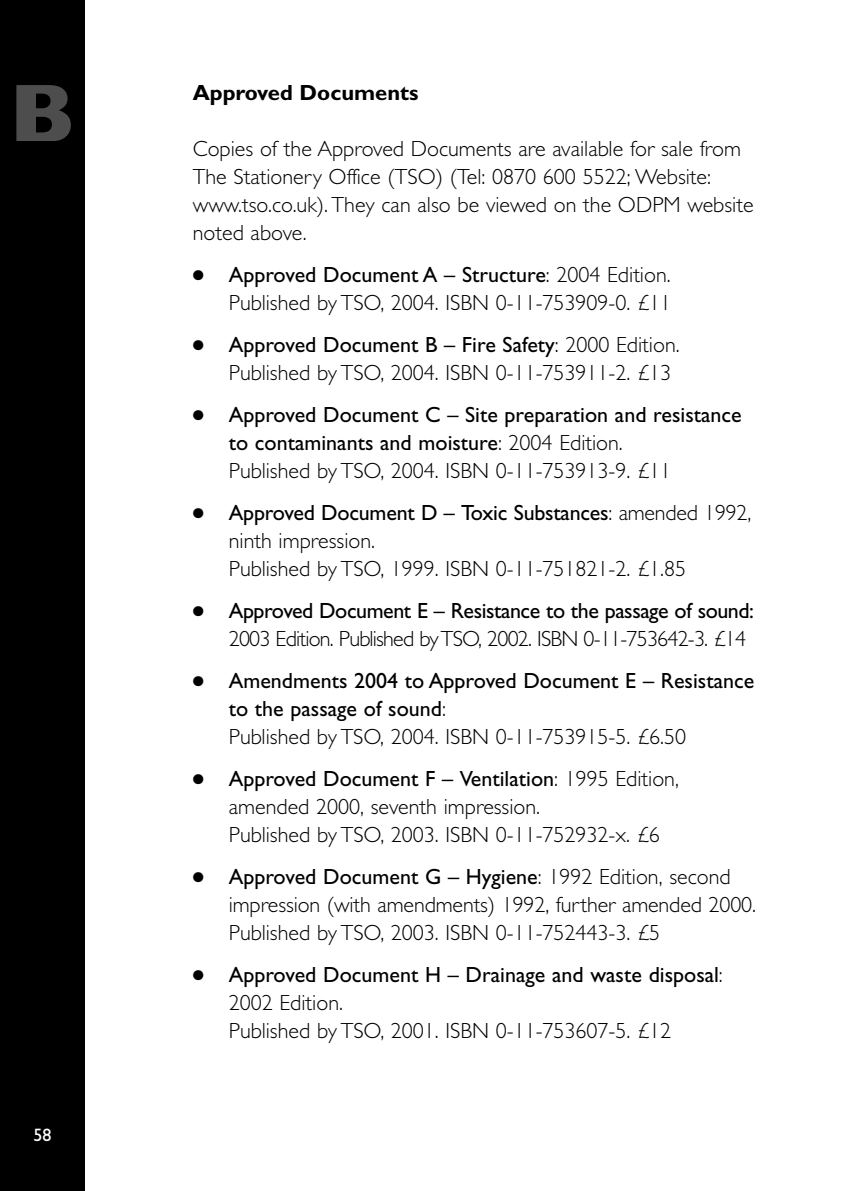
<style>
.page{position:relative;width:842px;height:1191px;background:#fff}
.page>*{position:absolute;margin:0;border:0;box-sizing:border-box;transform-origin:0 0}
.t1{font:800 82px "Gill Sans";color:#4d4d4d}
.t2{font:300 22px/28px "Gill Sans";color:#000}
.t3{font:22px/28px "Gill Sans";color:#000}
.t4{font:300 22px/28px "Gill Sans";letter-spacing:-.035em;color:#000}
.t5{font:700 22px "Gill Sans";color:#000}
.t6{font:18px "Gill Sans";color:#fff}
.s1{font-weight:400}
.s2{font-weight:300}
</style>
<div class="page">
<div style="left:0;top:0;width:85px;height:1191px;background:#000"></div>
<h1 class="t1" style="left:11px;top:82px;width:66px">B</h1>
<p class="t5" style="left:193px;top:84px;width:227px">Approved Documents</p>
<p class="t2" style="left:193px;top:137px;width:562px">Copies of the Approved Documents are available for sale from The Stationery Office (TSO) (Tel: 0870 600 5522; Website: www.tso.co.uk). They can also be viewed on the ODPM website noted above.</p>
<p class="t2" style="left:193px;top:263px;width:480px;text-align:right">● <span class="s1">Approved Document A – Structure</span>: 2004 Edition.<br>Published by TSO, 2004. ISBN 0-11-753909-0. £11</p>
<p class="t2" style="left:229px;top:333px;width:452px;text-indent:-36px">● <span class="s1">Approved Document B – Fire Safety</span>: 2000 Edition.<br>Published by TSO, 2004. ISBN 0-11-753911-2. £13</p>
<p class="t3" style="left:229px;top:403px;width:514px;text-indent:-36px">● Approved Document C – Site preparation and resistance to contaminants and moisture<span class="s2">: 2004 Edition.<br>Published by TSO, 2004. ISBN 0-11-753913-9. £11</span></p>
<p class="t2" style="left:229px;top:501px;width:524px;text-indent:-36px">● <span class="s1">Approved Document D – Toxic Substances</span>: amended 1992, ninth impression.<br>Published by TSO, 1999. ISBN 0-11-751821-2. £1.85</p>
<p class="t4" style="left:229px;top:599px;width:527px;text-indent:-36px">● <span class="s1">Approved Document E – Resistance to the passage of sound:<br></span>2003 Edition. Published by TSO, 2002. ISBN 0-11-753642-3. £14</p>
<p class="t3" style="left:229px;top:669px;width:527px;text-indent:-36px">● Amendments 2004 to Approved Document E – Resistance to the passage of sound<span class="s2">:<br>Published by TSO, 2004. ISBN 0-11-753915-5. £6.50</span></p>
<p class="t2" style="left:229px;top:767px;width:452px;text-indent:-36px">● <span class="s1">Approved Document F – Ventilation</span>: 1995 Edition, amended 2000, seventh impression.<br>Published by TSO, 2003. ISBN 0-11-752932-x. £6</p>
<p class="t2" style="left:229px;top:865px;width:529px;text-indent:-36px">● <span class="s1">Approved Document G – Hygiene</span>: 1992 Edition, second impression (with amendments) 1992, further amended 2000.<br>Published by TSO, 2003. ISBN 0-11-752443-3. £5</p>
<p class="t2" style="left:229px;top:963px;width:495px;text-indent:-36px">● <span class="s1">Approved Document H – Drainage and waste disposal</span>:<br>2002 Edition.<br>Published by TSO, 2001. ISBN 0-11-753607-5. £12</p>
<p class="t6" style="left:34px;top:1128px;width:19px">58</p>
</div>
